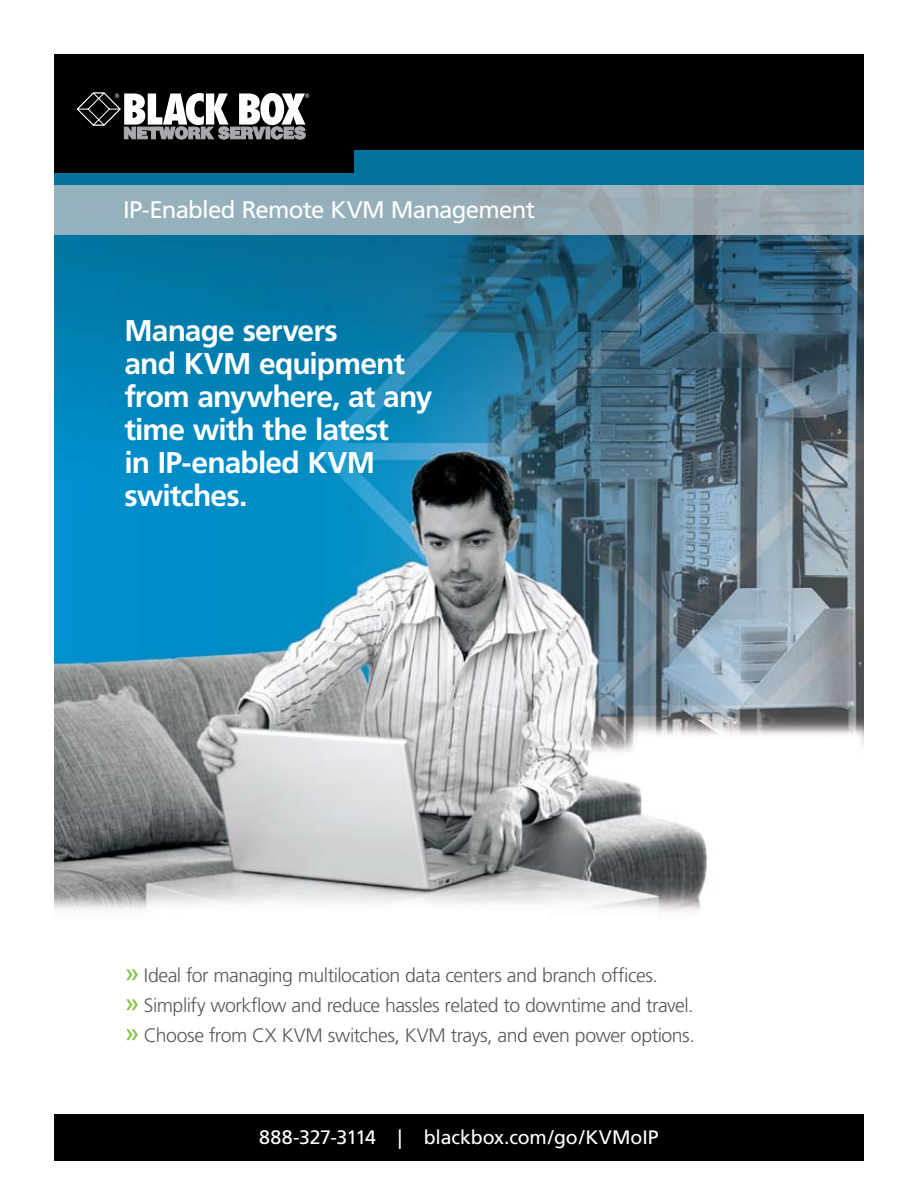
<style>
.page{position:relative;width:918px;height:1188px;background:#fff}
.page>*{position:absolute;margin:0;border:0;box-sizing:border-box;transform-origin:0 0}
.t1{font:700 30px/33px "Frutiger";letter-spacing:-.03em;color:#fff}
.t2{font:24px "Frutiger";letter-spacing:-.03em;color:#fff}
.t3{font:300 19.5px/30px "Frutiger";letter-spacing:-.025em;color:#58595b}
.t4{font:19.5px "Frutiger";letter-spacing:-.005em;color:#fff}
.s1{font-weight:400;font-size:27px;color:#8ac24c}
</style>
<div class="page">
<img style="left:54px;top:235px;width:810px;height:677px">
<div style="left:54px;top:184px;width:810px;height:51px;background:linear-gradient(to right,#92b2be,#9fa9af)"></div>
<div style="left:54px;top:54px;width:810px;height:130px;background:#000"></div>
<div style="left:54px;top:173px;width:810px;height:11px;background:#00729c"></div>
<div style="left:354px;top:150px;width:510px;height:31px;background:#00729c"></div>
<svg style="left:76px;top:92px;width:233px;height:47px"></svg>
<div style="left:54px;top:1114px;width:810px;height:47px;background:#000"></div>
<p class="t2" style="left:123px;top:196px;width:414px">IP-Enabled Remote KVM Management</p>
<h1 class="t1" style="left:124px;top:314px;width:310px">Manage servers<br>and KVM equipment from anywhere, at any time with the latest<br>in IP-enabled KVM switches.</h1>
<p class="t3" style="left:124px;top:961px;width:572px"><span class="s1">»</span> Ideal for managing multilocation data centers and branch offices.<br><span class="s1">»</span> Simplify workflow and reduce hassles related to downtime and travel. <span class="s1">»</span> Choose from CX KVM switches, KVM trays, and even power options.</p>
<p class="t4" style="left:259px;top:1126px;width:108px">888-32 -311</p>
<p class="t4" style="left:398px;top:1126px;width:262px">| blackbox.com/go/KVMoIP</p>
<p class="t4" style="left:319px;top:1126px;width:281px">724-746-5500 | blackbox.com</p>
</div>
